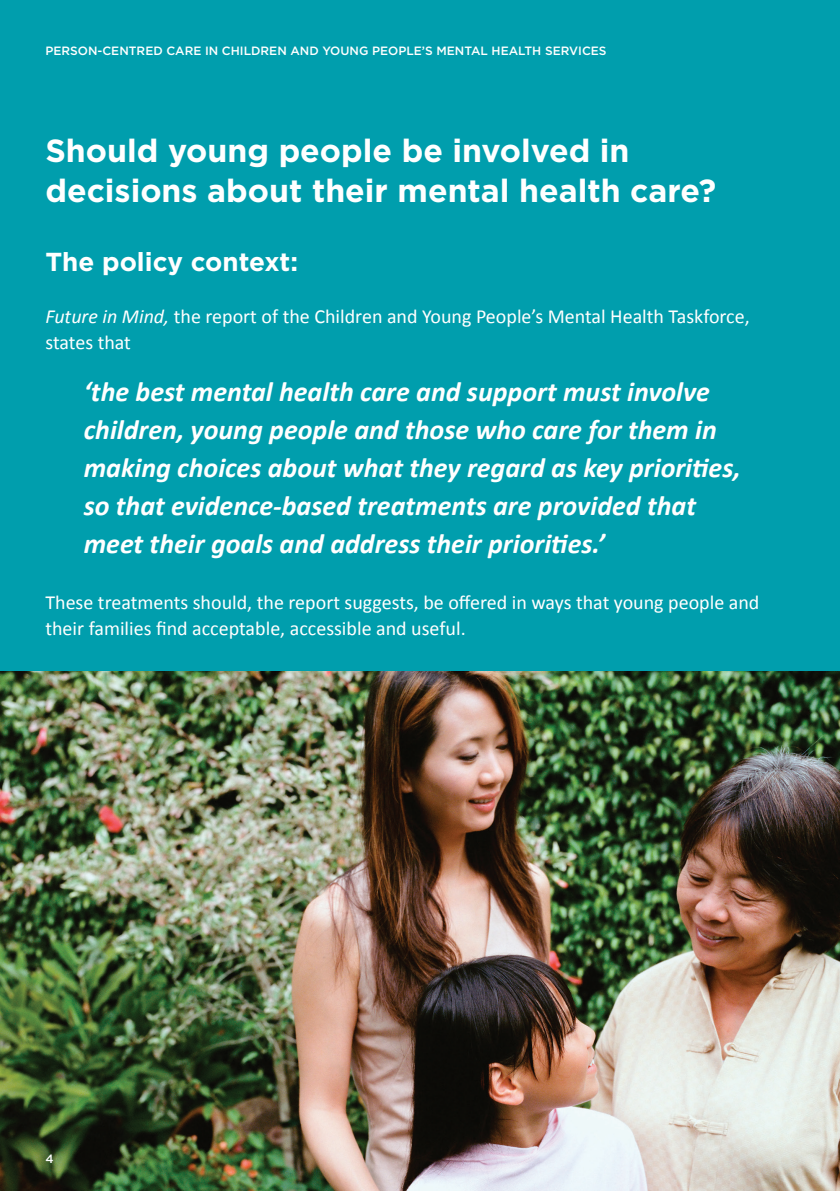
<style>
.page{position:relative;width:840px;height:1191px;background:#fff}
.page>*{position:absolute;margin:0;border:0;box-sizing:border-box;transform-origin:0 0}
.t1{font:700 32px/40px "Gotham";color:#fff}
.t2{font:italic 700 28px/38px "Calibri";color:#fff}
.t3{font:700 26px "Gotham";color:#fff}
.t4{font:20px/26px "Calibri";color:#fff}
.t5{font:500 12px "Gotham";color:#fff}
.s1{font-style:italic}
</style>
<div class="page">
<div style="left:0;top:0;width:839px;height:671px;background:#009ead"></div>
<img style="left:0;top:671px;width:839px;height:520px">
<p class="t5" style="left:45px;top:43px;width:562px">PERSON-CENTRED CARE IN CHILDREN AND YOUNG PEOPLE’S MENTAL HEALTH SERVICES</p>
<p class="t1" style="left:45px;top:130px;width:672px">Should young people be involved in decisions about their mental health care?</p>
<p class="t3" style="left:45px;top:244px;width:254px">The policy context:</p>
<p class="t4" style="left:45px;top:303px;width:705px"><span class="s1">Future in Mind,</span> the report of the Children and Young People’s Mental Health Taskforce, states that</p>
<p class="t2" style="left:84px;top:373px;width:658px">‘the best mental health care and support must involve children, young people and those who care for them in making choices about what they regard as key priorities, so that evidence-based treatments are provided that meet their goals and address their priorities.’</p>
<p class="t4" style="left:45px;top:589px;width:715px">These treatments should, the report suggests, be offered in ways that young people and their families find acceptable, accessible and useful.</p>
<p class="t5" style="left:45px;top:1151px;width:10px">4</p>
</div>
